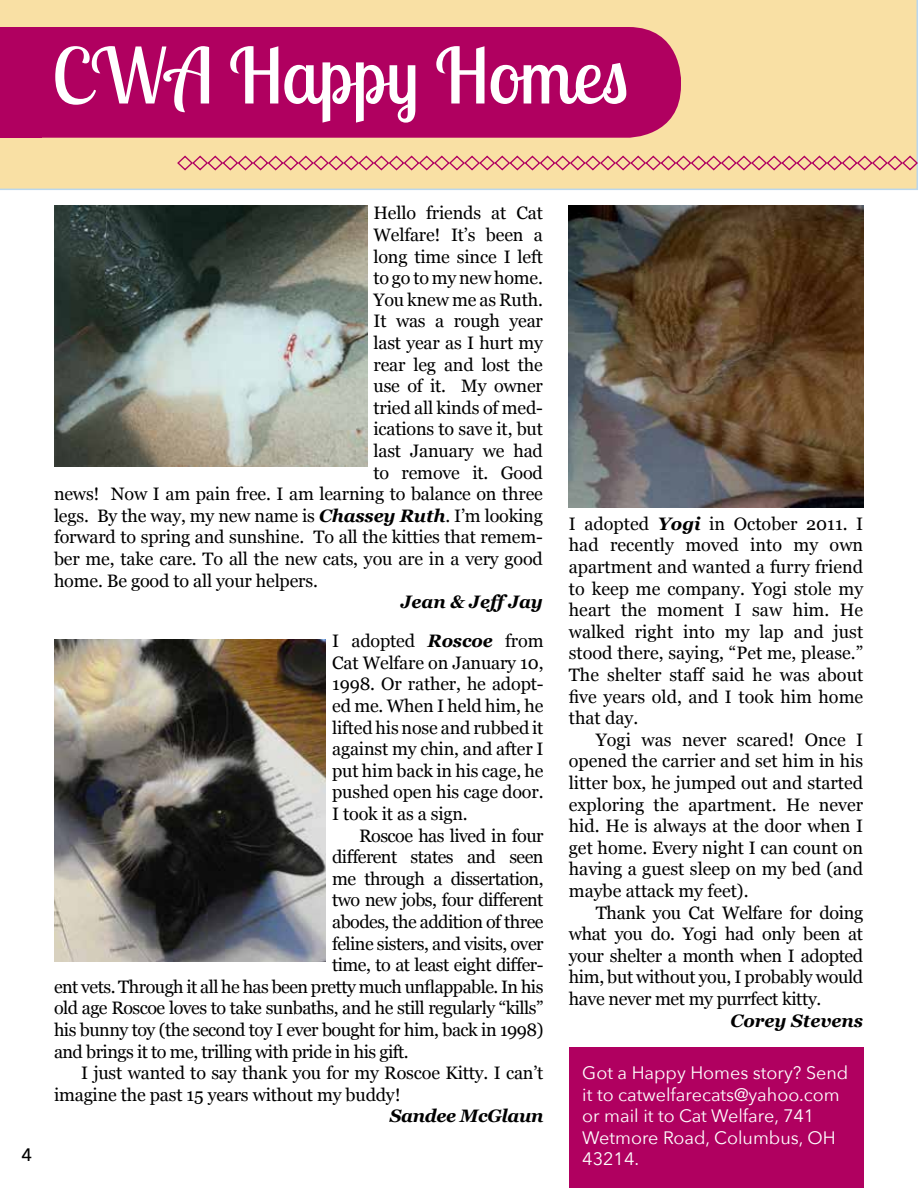
<style>
.page{position:relative;width:918px;height:1188px;background:#fff}
.page>*{position:absolute;margin:0;border:0;box-sizing:border-box;transform-origin:0 0}
.t1{font:76.5px "Lobster Two";color:#fff}
.t2{font:18px/21.6px "Georgia";letter-spacing:-.01em;color:#000;text-align:justify}
.t3{font:18px "Georgia";letter-spacing:-.03em;color:#000}
.t4{font:18px/21.6px "Avenir Next";color:#fff}
.t5{font:italic 700 18px "Georgia";color:#000}
.t6{font:italic 700 18px "Georgia";letter-spacing:-.02em;color:#000}
.t7{font:500 18px "Avenir Next";color:#000}
.s1{font-weight:700;font-style:italic}
</style>
<div class="page">
<div style="left:0;top:0;width:918px;height:190px;background:#f9e0a4"></div>
<div style="left:42px;top:27px;width:639px;height:111px;background:#b00060"></div>
<svg style="left:176px;top:155px;width:742px;height:16px;background:#e9af95"></svg>
<div style="left:0;top:27px;width:42px;height:111px;background:#b00060"></div>
<img style="left:568px;top:206px;width:296px;height:302px">
<img style="left:54px;top:640px;width:271px;height:321px">
<div style="left:569px;top:1048px;width:294px;height:140px;background:#b00060"></div>
<img style="left:54px;top:206px;width:313px;height:261px">
<h1 class="t1" style="left:52px;top:27px;width:578px">CWA Happy Homes</h1>
<p class="t2" style="left:374px;top:202px;width:171px">Hello friends at Cat</p>
<p class="t2" style="left:374px;top:223px;width:171px">Welfare! It’s been a</p>
<p class="t2" style="left:374px;top:245px;width:171px">long time since I left</p>
<p class="t2" style="left:374px;top:266px;width:171px">to go to my new home.</p>
<p class="t2" style="left:374px;top:288px;width:171px">You knew me as Ruth.</p>
<p class="t2" style="left:374px;top:310px;width:171px">It was a rough year</p>
<p class="t2" style="left:374px;top:331px;width:171px">last year as I hurt my</p>
<p class="t2" style="left:374px;top:353px;width:171px">rear leg and lost the</p>
<p class="t2" style="left:374px;top:374px;width:171px">use of it. My owner</p>
<p class="t2" style="left:374px;top:396px;width:171px">tried all kinds of med-</p>
<p class="t2" style="left:374px;top:418px;width:171px">ications to save it, but</p>
<p class="t2" style="left:374px;top:439px;width:171px">last January we had</p>
<p class="t2" style="left:374px;top:461px;width:171px">to remove it. Good</p>
<p class="t2" style="left:54px;top:482px;width:490px">news! Now I am pain free. I am learning to balance on three</p>
<p class="t2" style="left:54px;top:504px;width:490px">legs. By the way, my new name is <span class="s1">Chassey Ruth</span>. I’m looking</p>
<p class="t2" style="left:54px;top:526px;width:490px">forward to spring and sunshine. To all the kitties that remem-</p>
<p class="t2" style="left:54px;top:547px;width:490px">ber me, take care. To all the new cats, you are in a very good</p>
<p class="t2" style="left:54px;top:569px;width:265px">home. Be good to all your helpers.</p>
<p class="t5" style="left:401px;top:589px;width:144px">Jean &amp; JeffJay</p>
<p class="t2" style="left:569px;top:512px;width:296px">I adopted <span class="s1">Yogi</span> in October 2011. I had recently moved into my own apartment and wanted a furry friend to keep me company. Yogi stole my heart the moment I saw him. He walked right into my lap and just stood there, saying, “Pet me, please.” The shelter staff said he was about five years old, and I took him home that day.</p>
<p class="t2" style="left:569px;top:728px;width:296px;text-indent:27px">Yogi was never scared! Once I opened the carrier and set him in his litter box, he jumped out and started exploring the apartment. He never hid. He is always at the door when I get home. Every night I can count on having a guest sleep on my bed (and maybe attack my feet).</p>
<p class="t2" style="left:569px;top:901px;width:296px;text-indent:27px">Thank you Cat Welfare for doing what you do. Yogi had only been at your shelter a month when I adopted him, but without you, I probably would have never met my purrfect kitty.</p>
<p class="t5" style="left:731px;top:1007px;width:134px">Corey Stevens</p>
<p class="t2" style="left:332px;top:629px;width:213px">I adopted <span class="s1">Roscoe</span> from Cat Welfare on January 10, 1998. Or rather, he adopt&shy;ed me. When I held him, he lifted his nose and rubbed it against my chin, and after I put him back in his cage, he pushed open his cage door.<br>I took it as a sign.</p>
<p class="t3" style="left:359px;top:822px;width:186px">Roscoe has lived in four</p>
<p class="t3" style="left:332px;top:844px;width:213px">different states and seen</p>
<p class="t3" style="left:332px;top:865px;width:213px">me through a dissertation,</p>
<p class="t3" style="left:332px;top:887px;width:213px">two new jobs, four different</p>
<p class="t3" style="left:332px;top:909px;width:213px">abodes, the addition of three</p>
<p class="t3" style="left:332px;top:930px;width:213px">feline sisters, and visits, over</p>
<p class="t3" style="left:332px;top:952px;width:213px">time, to at least eight differ-</p>
<p class="t3" style="left:54px;top:973px;width:491px">ent vets. Through it all he has been pretty much unflappable. In his</p>
<p class="t3" style="left:54px;top:995px;width:491px">old age Roscoe loves to take sunbaths, and he still regularly “kills”</p>
<p class="t3" style="left:54px;top:1017px;width:491px">his bunny toy (the second toy I ever bought for him, back in 1998)</p>
<p class="t3" style="left:54px;top:1038px;width:356px">and brings it to me, trilling with pride in his gift.</p>
<p class="t2" style="left:81px;top:1061px;width:464px">I just wanted to say thank you for my Roscoe Kitty. I can’t</p>
<p class="t2" style="left:54px;top:1083px;width:348px">imagine the past 15 years without my buddy!</p>
<p class="t6" style="left:390px;top:1103px;width:155px">Sandee McGlaun</p>
<p class="t4" style="left:582px;top:1062px;width:268px">Got a Happy Homes story? Send it to catwelfarecats@yahoo.com or mail it to Cat Welfare, 741<br>Wetmore Road, Columbus, OH</p>
<p class="t7" style="left:22px;top:1144px;width:12px">4</p>
<p class="t4" style="left:582px;top:1148px;width:58px">43214.</p>
</div>
